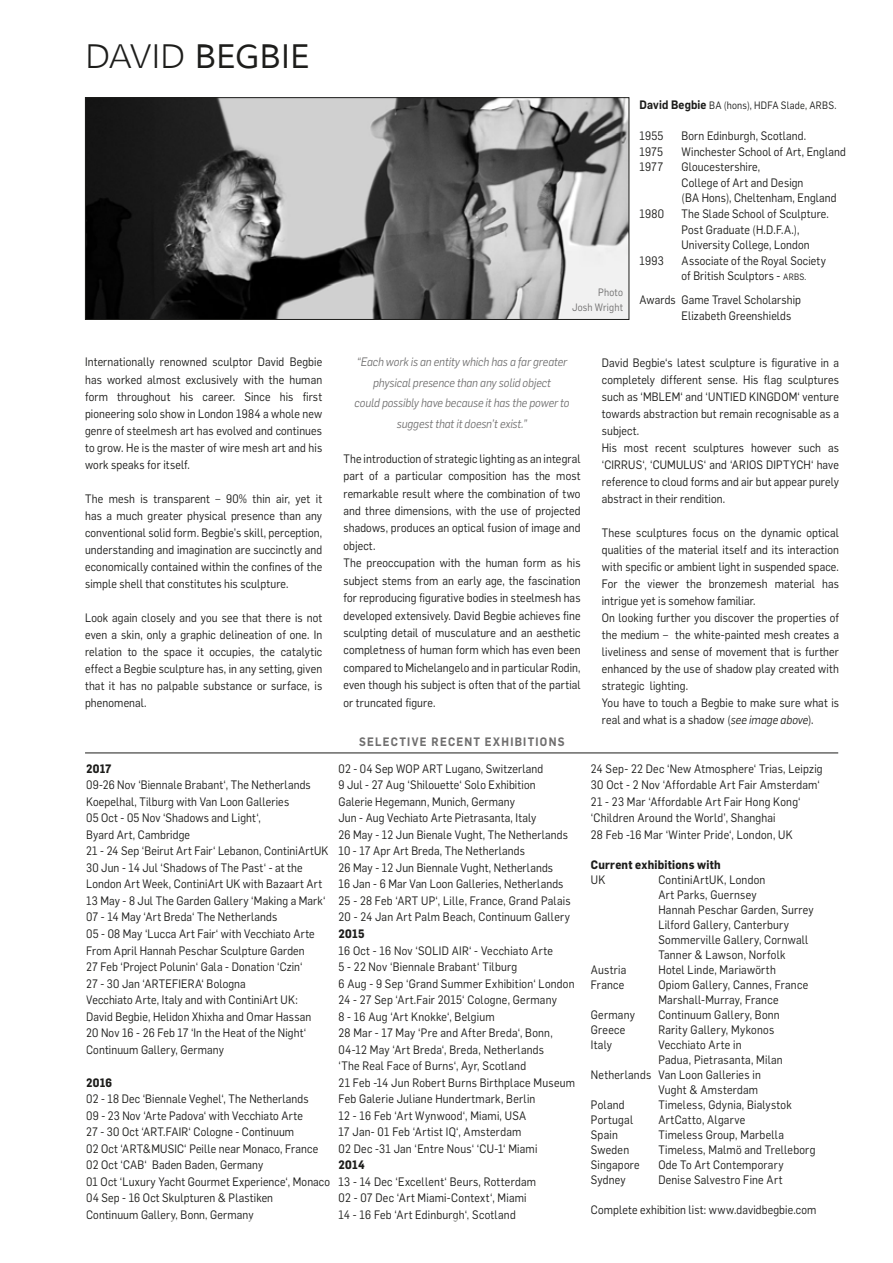
<style>
.page{position:relative;width:893px;height:1263px;background:#fff}
.page>*{position:absolute;margin:0;border:0;box-sizing:border-box;transform-origin:0 0}
.t1{font:33px "Muli";letter-spacing:-.01em;color:#1d1d1b}
.t2{font:12px/16.5px "Flama";letter-spacing:.015em;color:#1d1d1b;scale:.9 1}
.t3{font:italic 12px/20.4px "Flama";color:#706f6f;text-align:center;scale:.9 1}
.t4{font:700 12px "Flama";letter-spacing:.025em;color:#1d1d1b;scale:.9 1}
.t5{font:600 12px "Flama";letter-spacing:.12em;color:#706f6f;scale:.9 1}
.t6{font:10.5px "Flama";letter-spacing:.02em;color:#1d1d1b;scale:.9 1}
.t7{font:10.5px/15px "Flama";letter-spacing:.02em;color:#706f6f;text-align:right;scale:.9 1}
.s1{font-weight:300}
.s2{font-weight:600;font-size:12px}
.s3{font-size:9px}
.s4{font-style:italic}
</style>
<div class="page">
<img style="left:87px;top:99px;width:540px;height:219px">
<div style="left:85px;top:97px;width:544px;height:223px;border:1px solid #1d1d1b"></div>
<hr style="left:85px;top:752px;width:753px;height:1px;background:#1d1d1b">
<h1 class="t1" style="left:85px;top:36px;width:226px"><span class="s1">David</span> Begbie</h1>
<p class="t7" style="left:572px;top:284px;width:58px">Photo<br>Josh Wright</p>
<p class="t6" style="left:639px;top:98px;width:220px"><span class="s2">David Begbie</span> BA (hons), HDFA Slade, ARBS.</p>
<p class="t2" style="left:639px;top:127px;width:28px">1955</p>
<p class="t2" style="left:681px;top:127px;width:140px">Born Edinburgh, Scotland.</p>
<p class="t2" style="left:639px;top:142px;width:28px">1975</p>
<p class="t2" style="left:681px;top:142px;width:184px">Winchester School of Art, England</p>
<p class="t2" style="left:639px;top:158px;width:28px">1977</p>
<p class="t2" style="left:681px;top:158px;width:174px;line-height:15.6px">Gloucestershire,<br>College of Art and Design<br>(BA Hons), Cheltenham, England</p>
<p class="t2" style="left:639px;top:205px;width:29px">1980</p>
<p class="t2" style="left:681px;top:205px;width:165px;line-height:15.6px">The Slade School of Sculpture.<br>Post Graduate (H.D.F.A.),<br>University College, London</p>
<p class="t2" style="left:639px;top:252px;width:28px">1993</p>
<p class="t2" style="left:681px;top:252px;width:162px;line-height:15.6px">Associate of the Royal Society of British Sculptors - <span class="s3">ARBS.</span></p>
<p class="t2" style="left:681px;top:291px;width:134px;line-height:15.6px;text-indent:-42px">Awards Game Travel Scholarship<br>Elizabeth Greenshields</p>
<p class="t2" style="left:85px;top:353px;width:265px;line-height:17.1px;text-align:justify">Internationally renowned sculptor David Begbie has worked almost exclusively with the human form throughout his career. Since his first pioneering solo show in London 1984 a whole new genre of steelmesh art has evolved and continues to grow. He is the master of wire mesh art and his work speaks for itself.</p>
<p class="t2" style="left:85px;top:489px;width:265px;line-height:17.1px;text-align:justify">The mesh is transparent – 90% thin air, yet it has a much greater physical presence than any conventional solid form. Begbie’s skill, perception, understanding and imagination are succinctly and economically contained within the confines of the simple shell that constitutes his sculpture.</p>
<p class="t2" style="left:85px;top:608px;width:265px;line-height:17.1px;text-align:justify">Look again closely and you see that there is not even a skin, only a graphic delineation of one. In relation to the space it occupies, the catalytic effect a Begbie sculpture has, in any setting, given that it has no palpable substance or surface, is phenomenal.</p>
<p class="t3" style="left:355px;top:351px;width:240px">“Each work is an entity which has a far greater physical presence than any solid object<br>could possibly have because it has the power to suggest that it doesn’t exist.”</p>
<p class="t2" style="left:343px;top:449px;width:265px;line-height:17.4px">The introduction of strategic lighting as an integral part of a particular composition has the most remarkable result where the combination of two and three dimensions, with the use of projected shadows, produces an optical fusion of image and object.<br>The preoccupation with the human form as his subject stems from an early age, the fascination for reproducing figurative bodies in steelmesh has developed extensively. David Begbie achieves fine sculpting detail of musculature and an aesthetic completness of human form which has even been compared to Michelangelo and in particular Rodin, even though his subject is often that of the partial or truncated figure.</p>
<p class="t4" style="left:86px;top:760px;width:30px">2017</p>
<p class="t2" style="left:86px;top:776px;width:271px">09-26 Nov ‘Biennale Brabant‘, The Netherlands Koepelhal, Tilburg with Van Loon Galleries<br>05 Oct - 05 Nov ‘Shadows and Light‘,<br>Byard Art, Cambridge<br>21 - 24 Sep ‘Beirut Art Fair‘ Lebanon, ContiniArtUK 30 Jun - 14 Jul ‘Shadows of The Past‘ - at the London Art Week, ContiniArt UK with Bazaart Art 13 May - 8 Jul The Garden Gallery ‘Making a Mark‘ 07 - 14 May ‘Art Breda‘ The Netherlands<br>05 - 08 May ‘Lucca Art Fair‘ with Vecchiato Arte From April Hannah Peschar Sculpture Garden<br>27 Feb ‘Project Polunin‘ Gala - Donation ‘Czin‘<br>27 - 30 Jan ‘ARTEFIERA‘ Bologna<br>Vecchiato Arte, Italy and with ContiniArt UK:<br>David Begbie, Helidon Xhixha and Omar Hassan<br>20 Nov 16 - 26 Feb 17 ‘In the Heat of the Night‘ Continuum Gallery, Germany</p>
<p class="t4" style="left:86px;top:1073px;width:30px">2016</p>
<p class="t2" style="left:86px;top:1090px;width:273px">02 - 18 Dec ‘Biennale Veghel‘, The Netherlands<br>09 - 23 Nov ‘Arte Padova‘ with Vecchiato Arte<br>27 - 30 Oct ‘ART.FAIR‘ Cologne - Continuum<br>02 Oct ‘ART&amp;MUSIC‘ Peille near Monaco, France 02 Oct ‘CAB‘ Baden Baden, Germany<br>01 Oct ‘Luxury Yacht Gourmet Experience‘, Monaco 04 Sep - 16 Oct Skulpturen &amp; Plastiken<br>Continuum Gallery, Bonn, Germany</p>
<p class="t5" style="left:359px;top:733px;width:230px">SELECTIVE RECENT EXHIBITIONS</p>
<p class="t2" style="left:338px;top:760px;width:259px">02 - 04 Sep WOP ART Lugano, Switzerland<br>9 Jul - 27 Aug ‘Shilouette‘ Solo Exhibition Galerie Hegemann, Munich, Germany<br>Jun - Aug Vechiato Arte Pietrasanta, Italy<br>26 May - 12 Jun Bienale Vught, The Netherlands 10 - 17 Apr Art Breda, The Netherlands<br>26 May - 12 Jun Biennale Vught, Netherlands<br>16 Jan - 6 Mar Van Loon Galleries, Netherlands 25 - 28 Feb ‘ART UP‘, Lille, France, Grand Palais 20 - 24 Jan Art Palm Beach, Continuum Gallery</p>
<p class="t4" style="left:338px;top:925px;width:30px">2015</p>
<p class="t2" style="left:338px;top:941px;width:264px">16 Oct - 16 Nov ‘SOLID AIR‘ - Vecchiato Arte<br>5 - 22 Nov ‘Biennale Brabant‘ Tilburg<br>6 Aug - 9 Sep ‘Grand Summer Exhibition‘ London 24 - 27 Sep ‘Art.Fair 2015‘ Cologne, Germany<br>8 - 16 Aug ‘Art Knokke‘, Belgium<br>28 Mar - 17 May ‘Pre and After Breda‘, Bonn, 04-12 May ‘Art Breda‘, Breda, Netherlands<br>‘The Real Face of Burns‘, Ayr, Scotland<br>21 Feb -14 Jun Robert Burns Birthplace Museum Feb Galerie Juliane Hundertmark, Berlin<br>12 - 16 Feb ‘Art Wynwood‘, Miami, USA<br>17 Jan- 01 Feb ‘Artist IQ‘, Amsterdam<br>02 Dec -31 Jan ‘Entre Nous‘ ‘CU-1‘ Miami</p>
<p class="t4" style="left:338px;top:1156px;width:30px">2014</p>
<p class="t2" style="left:338px;top:1172px;width:221px">13 - 14 Dec ‘Excellent‘ Beurs, Rotterdam<br>02 - 07 Dec ‘Art Miami-Context‘, Miami<br>14 - 16 Feb ‘Art Edinburgh‘, Scotland</p>
<p class="t2" style="left:602px;top:353px;width:265px;line-height:17.1px">David Begbie‘s latest sculpture is figurative in a completely different sense. His flag sculptures such as ‘MBLEM‘ and ‘UNTIED KINGDOM‘ venture towards abstraction but remain recognisable as a subject.<br>His most recent sculptures however such as ‘CIRRUS‘, ‘CUMULUS‘ and ‘ARIOS DIPTYCH‘ have reference to cloud forms and air but appear purely abstract in their rendition.</p>
<p class="t2" style="left:602px;top:523px;width:265px;line-height:17.1px">These sculptures focus on the dynamic optical qualities of the material itself and its interaction with specific or ambient light in suspended space.<br>For the viewer the bronzemesh material has intrigue yet is somehow familiar.<br>On looking further you discover the properties of the medium – the white-painted mesh creates a liveliness and sense of movement that is further enhanced by the use of shadow play created with strategic lighting.<br>You have to touch a Begbie to make sure what is real and what is a shadow (<span class="s4">see image above</span>).</p>
<p class="t2" style="left:591px;top:760px;width:259px">24 Sep- 22 Dec ‘New Atmosphere‘ Trias, Leipzig 30 Oct - 2 Nov ‘Affordable Art Fair Amsterdam‘ 21 - 23 Mar ‘Affordable Art Fair Hong Kong‘ ‘Children Around the World’, Shanghai<br>28 Feb -16 Mar ‘Winter Pride‘, London, UK</p>
<p class="t4" style="left:591px;top:856px;width:146px">Current exhibitions with</p>
<p class="t2" style="left:591px;top:871px;width:18px">UK</p>
<p class="t2" style="left:658px;top:871px;width:174px;line-height:15px">ContiniArtUK, London<br>Art Parks, Guernsey<br>Hannah Peschar Garden, Surrey<br>Lilford Gallery, Canterbury<br>Sommerville Gallery, Cornwall<br>Tanner &amp; Lawson, Norfolk</p>
<p class="t2" style="left:591px;top:961px;width:41px">Austria</p>
<p class="t2" style="left:658px;top:961px;width:132px">Hotel Linde, Mariawörth</p>
<p class="t2" style="left:591px;top:976px;width:39px">France</p>
<p class="t2" style="left:658px;top:976px;width:168px;line-height:15px">Opiom Gallery, Cannes, France<br>Marshall-Murray, France</p>
<p class="t2" style="left:591px;top:1006px;width:50px">Germany</p>
<p class="t2" style="left:658px;top:1006px;width:136px">Continuum Gallery, Bonn</p>
<p class="t2" style="left:591px;top:1021px;width:40px">Greece</p>
<p class="t2" style="left:658px;top:1021px;width:130px">Rarity Gallery, Mykonos</p>
<p class="t2" style="left:591px;top:1036px;width:25px">Italy</p>
<p class="t2" style="left:658px;top:1036px;width:94px">Vecchiato Arte in</p>
<p class="t2" style="left:658px;top:1051px;width:140px">Padua, Pietrasanta, Milan</p>
<p class="t2" style="left:591px;top:1066px;width:190px">Netherlands Van Loon Galleries in</p>
<p class="t2" style="left:658px;top:1081px;width:112px">Vught &amp; Amsterdam</p>
<p class="t2" style="left:591px;top:1096px;width:39px">Poland</p>
<p class="t2" style="left:658px;top:1096px;width:150px">Timeless, Gdynia, Bialystok</p>
<p class="t2" style="left:591px;top:1111px;width:48px">Portugal</p>
<p class="t2" style="left:658px;top:1111px;width:98px">ArtCatto, Algarve</p>
<p class="t2" style="left:591px;top:1126px;width:31px">Spain</p>
<p class="t2" style="left:658px;top:1126px;width:141px">Timeless Group, Marbella</p>
<p class="t2" style="left:591px;top:1141px;width:44px">Sweden</p>
<p class="t2" style="left:658px;top:1141px;width:176px">Timeless, Malmö and Trelleborg</p>
<p class="t2" style="left:591px;top:1156px;width:56px">Singapore</p>
<p class="t2" style="left:658px;top:1156px;width:141px">Ode To Art Contemporary</p>
<p class="t2" style="left:591px;top:1171px;width:40px">Sydney</p>
<p class="t2" style="left:658px;top:1171px;width:139px">Denise Salvestro Fine Art</p>
<p class="t2" style="left:591px;top:1201px;width:252px">Complete exhibition list: www.davidbegbie.com</p>
</div>
